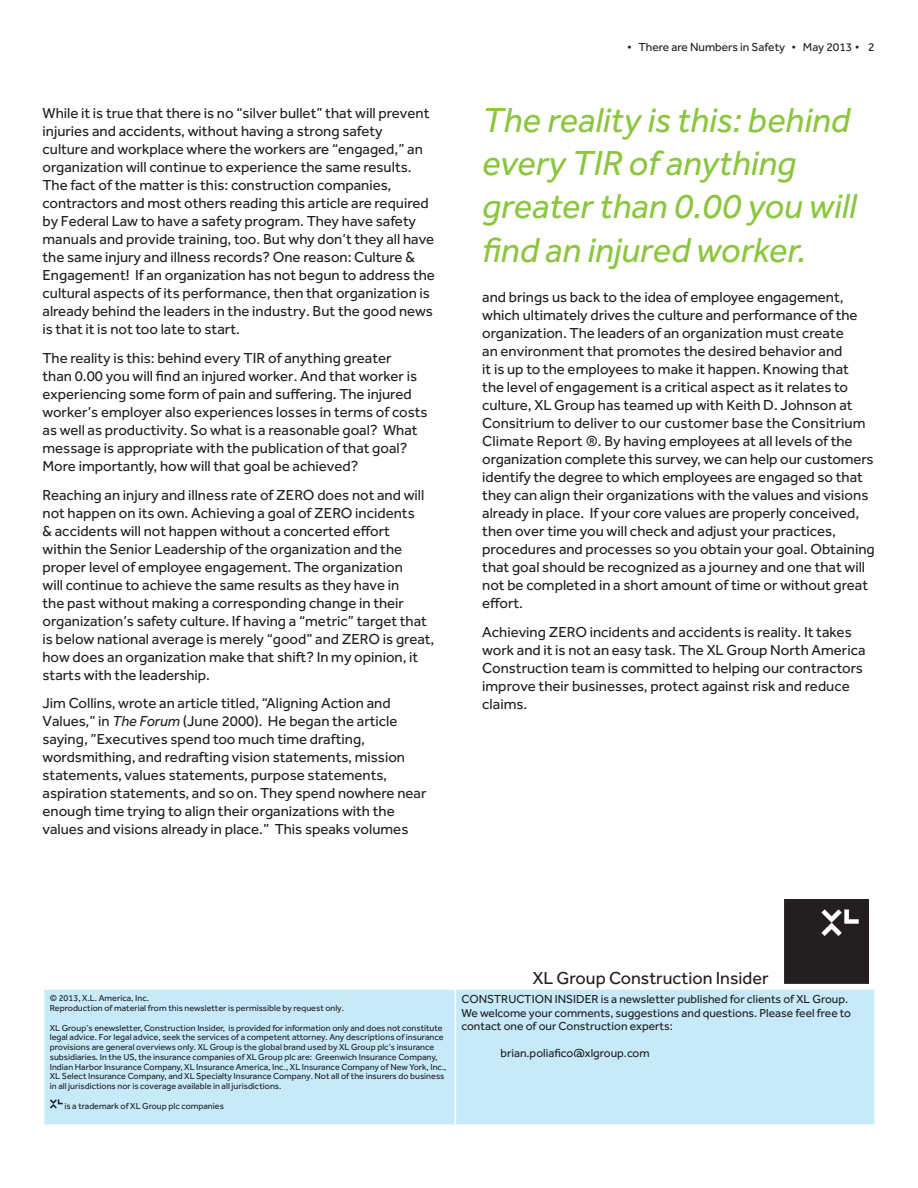
<style>
.page{position:relative;width:918px;height:1188px;background:#fff}
.page>*{position:absolute;margin:0;border:0;box-sizing:border-box;transform-origin:0 0}
.callout{font:italic 36px/43.2px "Effra";color:#8bc63e}
.t1{font:18px "Effra";color:#231f20}
.Text{font:15px/18px "Effra";color:#231f20}
.Legal_copy{font:12px/13.5px "Effra";color:#231f20}
.Contact_Regular{font:12px "Effra";color:#231f20}
.Legal_copy-2{font:9px/9.8px "Effra";color:#231f20}
.s1{font-style:italic}
</style>
<div class="page">
<div style="left:44px;top:990px;width:830px;height:134px;background:#c6eafa"></div>
<hr style="left:455px;top:990px;width:1px;height:134px;background:#fff">
<img style="left:785px;top:900px;width:84px;height:84px">
<svg style="left:50px;top:1099px;width:13px;height:10px"></svg>
<p class="Text" style="left:43px;top:104px;width:394px">While it is true that there is no “silver bullet” that will prevent injuries and accidents, without having a strong safety<br>culture and workplace where the workers are “engaged,” an organization will continue to experience the same results.<br>The fact of the matter is this: construction companies, contractors and most others reading this article are required by Federal Law to have a safety program. They have safety manuals and provide training, too. But why don’t they all have the same injury and illness records? One reason: Culture &amp; Engagement! If an organization has not begun to address the cultural aspects of its performance, then that organization is already behind the leaders in the industry. But the good news is that it is not too late to start.</p>
<p class="Text" style="left:43px;top:349px;width:387px">The reality is this: behind every TIR of anything greater<br>than 0.00 you will find an injured worker. And that worker is experiencing some form of pain and suffering. The injured worker’s employer also experiences losses in terms of costs as well as productivity. So what is a reasonable goal? What message is appropriate with the publication of that goal?<br>More importantly, how will that goal be achieved?</p>
<p class="Text" style="left:43px;top:485px;width:393px">Reaching an injury and illness rate of ZERO does not and will not happen on its own. Achieving a goal of ZERO incidents<br>&amp; accidents will not happen without a concerted effort<br>within the Senior Leadership of the organization and the proper level of employee engagement. The organization<br>will continue to achieve the same results as they have in<br>the past without making a corresponding change in their organization’s safety culture. If having a “metric” target that is below national average is merely “good” and ZERO is great, how does an organization make that shift? In my opinion, it starts with the leadership.</p>
<p class="Text" style="left:43px;top:694px;width:386px">Jim Collins, wrote an article titled, “Aligning Action and Values,” in <span class="s1">The Forum</span> (June 2000). He began the article saying, ”Executives spend too much time drafting, wordsmithing, and redrafting vision statements, mission statements, values statements, purpose statements, aspiration statements, and so on. They spend nowhere near enough time trying to align their organizations with the values and visions already in place.” This speaks volumes</p>
<p class="Legal_copy" style="left:627px;top:40px;width:249px">• There are Numbers in Safety • May 2013 • 2</p>
<p class="callout" style="left:482px;top:98px;width:376px">The reality is this: behind every TIR of anything greater than 0.00 you will find an injured worker.</p>
<p class="Text" style="left:482px;top:288px;width:394px">and brings us back to the idea of employee engagement, which ultimately drives the culture and performance of the organization. The leaders of an organization must create<br>an environment that promotes the desired behavior and<br>it is up to the employees to make it happen. Knowing that<br>the level of engagement is a critical aspect as it relates to culture, XL Group has teamed up with Keith D. Johnson at Consitrium to deliver to our customer base the Consitrium Climate Report ®. By having employees at all levels of the organization complete this survey, we can help our customers identify the degree to which employees are engaged so that they can align their organizations with the values and visions already in place. If your core values are properly conceived, then over time you will check and adjust your practices, procedures and processes so you obtain your goal. Obtaining that goal should be recognized as a journey and one that will not be completed in a short amount of time or without great effort.</p>
<p class="Text" style="left:482px;top:623px;width:385px">Achieving ZERO incidents and accidents is reality. It takes work and it is not an easy task. The XL Group North America Construction team is committed to helping our contractors improve their businesses, protect against risk and reduce claims.</p>
<p class="Legal_copy-2" style="left:50px;top:993px;width:101px">© 2013, X.L. America, Inc.</p>
<p class="Legal_copy-2" style="left:50px;top:1003px;width:296px">Reproduction of material from this newsletter is permissible by request only.</p>
<p class="Legal_copy-2" style="left:50px;top:1023px;width:398px">XL Group’s enewsletter, Construction Insider, is provided for information only and does not constitute legal advice. For legal advice, seek the services of a competent attorney. Any descriptions of insurance provisions are general overviews only. XL Group is the global brand used by XL Group plc’s insurance subsidiaries. In the US, the insurance companies of XL Group plc are: Greenwich Insurance Company, Indian Harbor Insurance Company, XL Insurance America, Inc., XL Insurance Company of New York, Inc., XL Select Insurance Company, and XL Specialty Insurance Company. Not all of the insurers do business in all jurisdictions nor is coverage available in all jurisdictions.</p>
<p class="Legal_copy-2" style="left:64px;top:1101px;width:161px">is a trademark of XL Group plc companies</p>
<p class="t1" style="left:533px;top:967px;width:237px">XL Group Construction Insider</p>
<p class="Legal_copy" style="left:461px;top:992px;width:391px">CONSTRUCTION INSIDER is a newsletter published for clients of XL Group.<br>We welcome your comments, suggestions and questions. Please feel free to contact one of our Construction experts:</p>
<p class="Contact_Regular" style="left:500px;top:1046px;width:151px">brian.poliafico@xlgroup.com</p>
</div>
